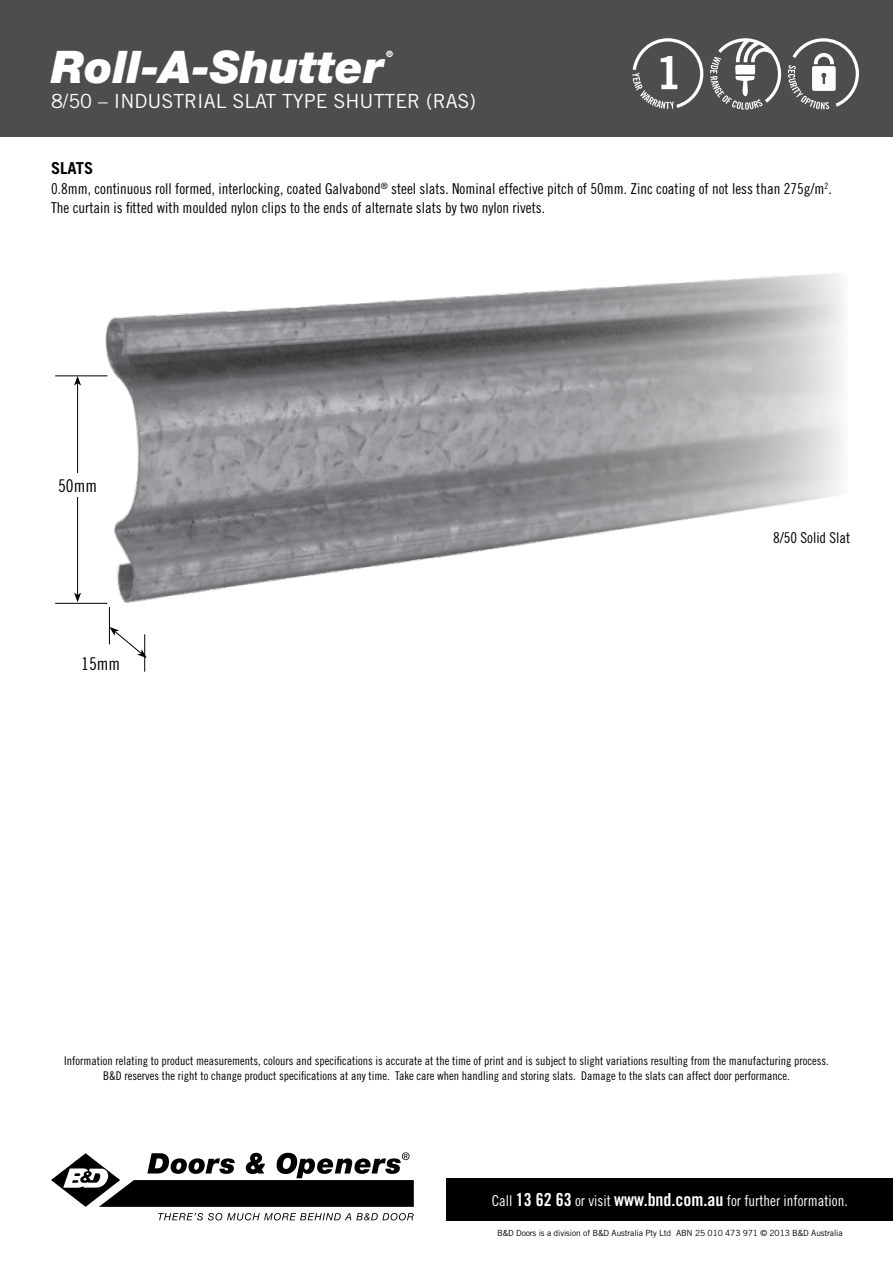
<style>
.page{position:relative;width:893px;height:1263px;background:#fff}
.page>*{position:absolute;margin:0;border:0;box-sizing:border-box;transform-origin:0 0}
.t1{font:italic 900 45px "Helvetica Neue";color:#fff}
.t2{font:19.5px "Trade Gothic";color:#fff}
.t3{font:17.55px "Trade Gothic Cond Eighteen";color:#000}
.t4{font:700 16.5px "Trade Gothic";color:#000}
.t5{font:15px/19.5px "Trade Gothic Cond Eighteen";color:#000}
.t6{font:15px "Trade Gothic Cond Eighteen";color:#fff}
.t7{font:12px/15px "Trade Gothic Cond Eighteen";color:#000;text-align:center}
.t8{font:italic 900 8.7px "Helvetica Neue";color:#fff}
.t9{font:8.55px "Trade Gothic";letter-spacing:-.015em;color:#000}
.s1{font-family:"Trade Gothic Bold Cond Twenty";font-size:18px}
</style>
<div class="page">
<div style="left:0;top:0;width:893px;height:137px;background:#4d4d4f"></div>
<svg style="left:51px;top:1152px;width:363px;height:55px"></svg>
<svg style="left:158px;top:1213px;width:256px;height:7px"></svg>
<div style="left:446px;top:1178px;width:447px;height:42px;background:#000"></div>
<img style="left:63px;top:274px;width:782px;height:388px">
<hr style="left:55px;top:375px;width:52px;height:1px;background:#000">
<hr style="left:55px;top:603px;width:52px;height:1px;background:#000">
<hr style="left:77px;top:383px;width:1px;height:212px;background:#000">
<svg style="left:74px;top:376px;width:7px;height:10px"></svg>
<svg style="left:74px;top:593px;width:7px;height:9px"></svg>
<div style="left:45px;top:474px;width:65px;height:23px;background:#fff"></div>
<hr style="left:109px;top:607px;width:1px;height:37px;background:#000">
<hr style="left:144px;top:634px;width:1px;height:38px;background:#000">
<svg style="left:109px;top:627px;width:38px;height:31px"></svg>
<svg style="left:788px;top:38px;width:71px;height:71px"></svg>
<svg style="left:632px;top:38px;width:71px;height:71px"></svg>
<svg style="left:710px;top:38px;width:71px;height:72px"></svg>
<h1 class="t1" style="left:51px;top:39px;width:334px">Roll-A-Shutter</h1>
<p class="t8" style="left:386px;top:48px;width:8px">®</p>
<h2 class="t2" style="left:51px;top:89px;width:427px">8/50 – industrial slat type shutter (RAS)</h2>
<h3 class="t4" style="left:51px;top:158px;width:44px">SLATS</h3>
<p class="t5" style="left:51px;top:179px;width:782px">0.8mm, continuous roll formed, interlocking, coated Galvabond<sup>®</sup> steel slats. Nominal effective pitch of 50mm. Zinc coating of not less than 275g/m<sup>2</sup>.<br>The curtain is fitted with moulded nylon clips to the ends of alternate slats by two nylon rivets.</p>
<h3 class="t3" style="left:58px;top:476px;width:41px">50mm</h3>
<h3 class="t3" style="left:81px;top:653px;width:41px">15mm</h3>
<p class="t5" style="left:773px;top:527px;width:79px">8/50 Solid Slat</p>
<p class="t7" style="left:64px;top:1053px;width:766px">Information relating to product measurements, colours and specifications is accurate at the time of print and is subject to slight variations resulting from the manufacturing process.<br>B&amp;D reserves the right to change product specifications at any time. Take care when handling and storing slats. Damage to the slats can affect door performance.</p>
<p class="t6" style="left:492px;top:1192px;width:358px">Call <span class="s1">13 62 63</span> or visit <span class="s1">www.bnd.com.au</span> for further information.</p>
<p class="t9" style="left:497px;top:1227px;width:347px">B&amp;D Doors is a division of B&amp;D Australia Pty Ltd ABN 25 010 473 971 © 2013 B&amp;D Australia</p>
</div>
